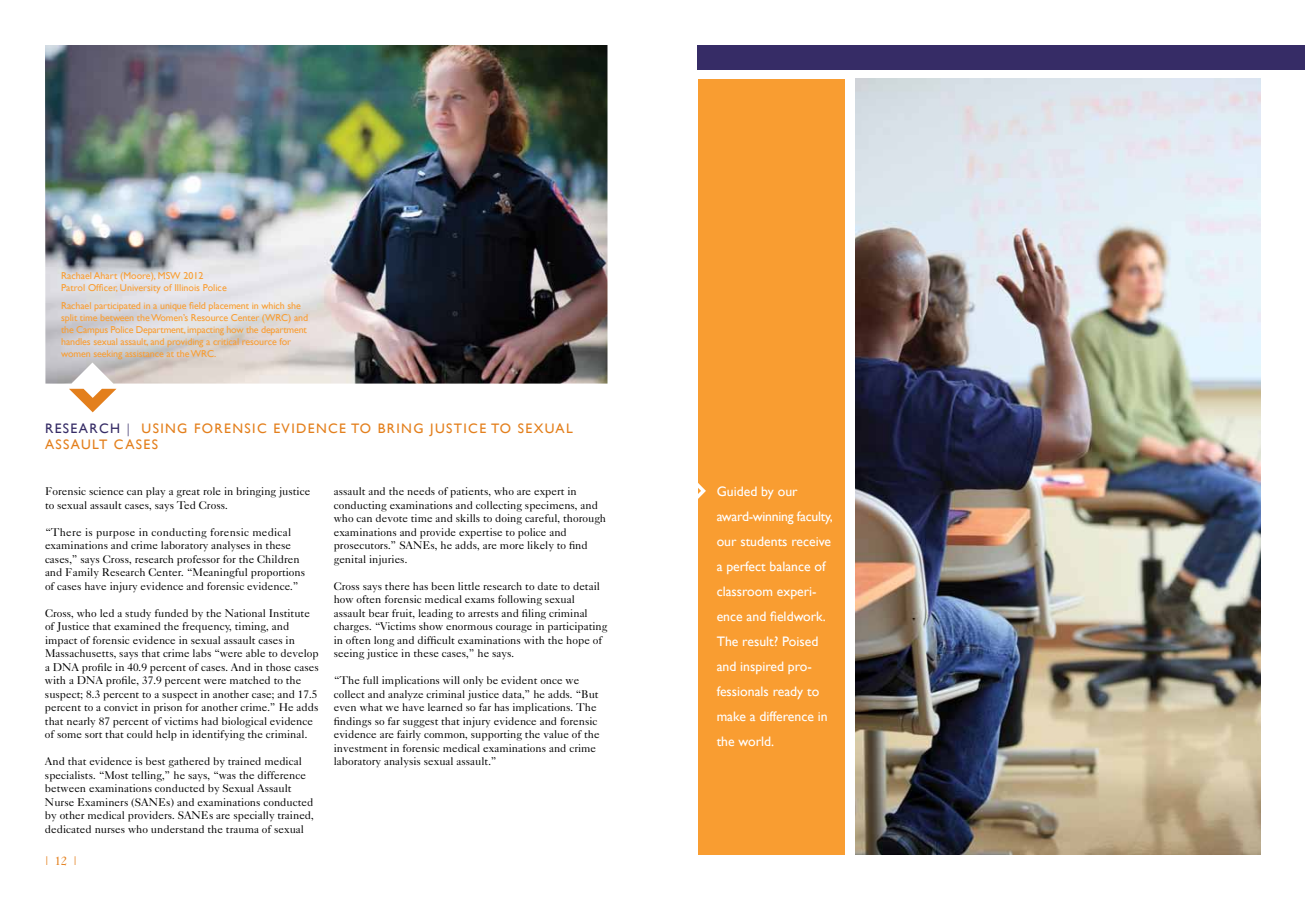
<style>
.page{position:relative;width:1305px;height:900px;background:#fff}
.page>*{position:absolute;margin:0;border:0;box-sizing:border-box;transform-origin:0 0}
.t1{font:13.75px/25px "Gill Sans";color:#fff}
.t2{font:13.75px/16.5px "Gill Sans";letter-spacing:.1em;color:#e37f1c}
.t3{font:12.5px "Caslon Five Forty";color:#e37f1c}
.t4{font:11.25px/13.5px "Caslon Five Forty";color:#000}
.t5{font:10px/12px "Gill Sans";letter-spacing:-.01em;color:#f99d31}
.s1{color:#362c66}
.s2{font-weight:300;color:#362c66}
</style>
<div class="page">
<img style="left:45px;top:45px;width:563px;height:339px">
<svg style="left:69px;top:389px;width:47px;height:23px"></svg>
<img style="left:855px;top:79px;width:405px;height:776px">
<div style="left:698px;top:45px;width:607px;height:25px;background:#362c66"></div>
<div style="left:698px;top:79px;width:147px;height:776px;background:#f99d31"></div>
<svg style="left:698px;top:483px;width:8px;height:16px"></svg>
<p class="t5" style="left:61px;top:270px;width:167px">Rachael Ahart (Moore), MSW 2012<br>Patrol Officer, University of Illinois Police</p>
<p class="t5" style="left:61px;top:299px;width:249px">Rachael participated in a unique field placement in which she split time between the Women’s Resource Center (WRC) and the Campus Police Department, impacting how the department handles sexual assault, and providing a critical resource for women seeking assistance at the WRC .</p>
<p class="t2" style="left:45px;top:419px;width:529px"><span class="s1">Research</span> <span class="s2">|</span> using forensic evidence to bring justice to sexual assault cases</p>
<p class="t4" style="left:45px;top:484px;width:267px">Forensic science can play a great role in bringing justice to sexual assault cases, says Ted Cross.</p>
<p class="t4" style="left:45px;top:525px;width:262px">“There is purpose in conducting forensic medical examinations and crime laboratory analyses in these cases,” says Cross, research professor for the Children and Family Research Center. “Meaningful proportions of cases have injury evidence and forensic evidence.”</p>
<p class="t4" style="left:45px;top:606px;width:275px">Cross, who led a study funded by the National Institute of Justice that examined the frequency, timing, and impact of forensic evidence in sexual assault cases in Massachusetts, says that crime labs “were able to develop a DNA profile in 40.9 percent of cases. And in those cases with a DNA profile, 37.9 percent were matched to the suspect; 8.3 percent to a suspect in another case; and 17.5 percent to a convict in prison for another crime.” He adds that nearly 87 percent of victims had biological evidence of some sort that could help in identifying the criminal.</p>
<p class="t4" style="left:45px;top:754px;width:271px">And that evidence is best gathered by trained medical specialists. “Most telling,” he says, “was the difference between examinations conducted by Sexual Assault Nurse Examiners (SANEs) and examinations conducted by other medical providers. SANEs are specially trained, dedicated nurses who understand the trauma of sexual</p>
<p class="t3" style="left:45px;top:853px;width:33px">| 12 |</p>
<p class="t4" style="left:334px;top:484px;width:274px">assault and the needs of patients, who are expert in conducting examinations and collecting specimens, and who can devote time and skills to doing careful, thorough examinations and provide expertise to police and prosecutors.” SANEs, he adds, are more likely to find genital injuries.</p>
<p class="t4" style="left:334px;top:579px;width:275px">Cross says there has been little research to date to detail how often forensic medical exams following sexual assault bear fruit, leading to arrests and filing criminal charges. “Victims show enormous courage in participating in often long and difficult examinations with the hope of seeing justice in these cases,” he says.</p>
<p class="t4" style="left:334px;top:673px;width:267px">“The full implications will only be evident once we collect and analyze criminal justice data,” he adds. “But even what we have learned so far has implications. The findings so far suggest that injury evidence and forensic evidence are fairly common, supporting the value of the investment in forensic medical examinations and crime laboratory analysis sexual assault.”</p>
<p class="t1" style="left:717px;top:479px;width:118px">Guided by our award-winning faculty, our students receive a perfect balance of classroom experi&shy;ence and fieldwork.<br>The result? Poised and inspired pro&shy;fessionals ready to make a difference in the world.</p>
</div>
